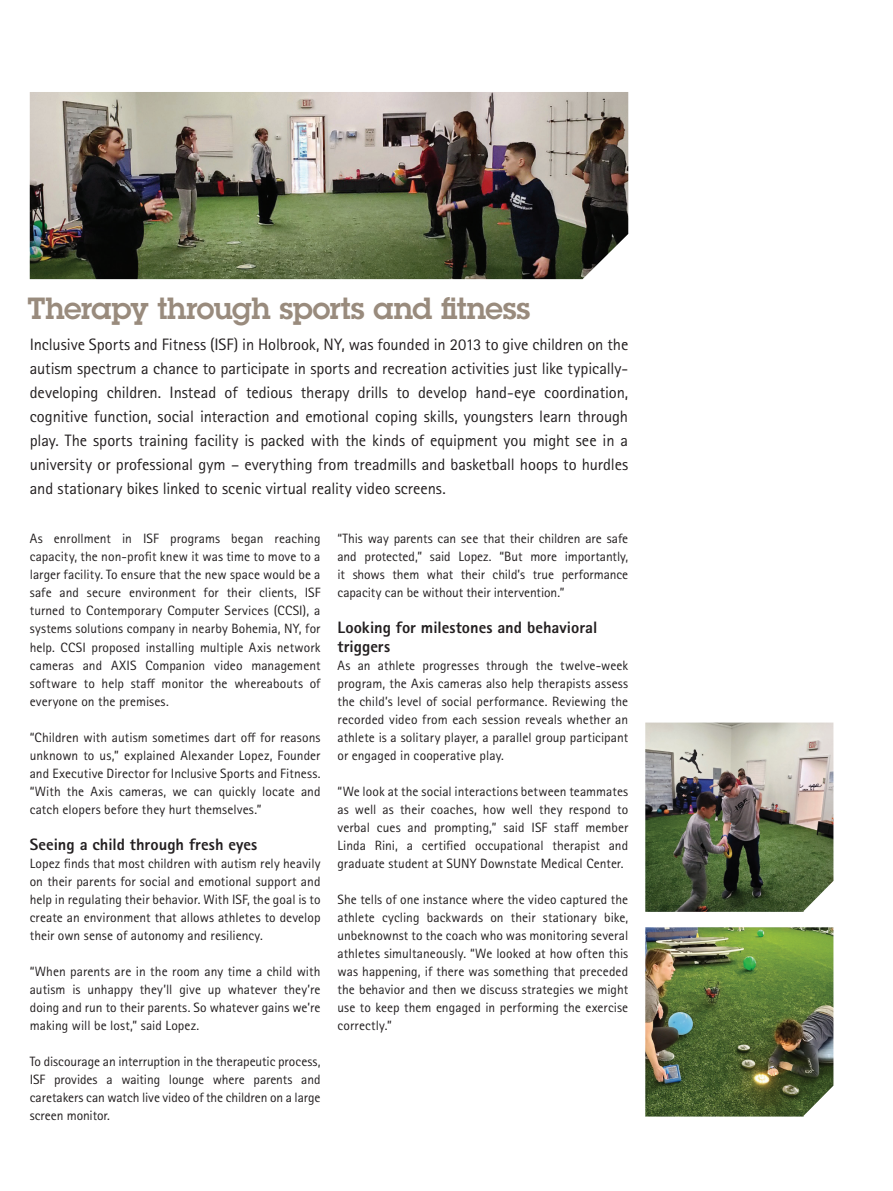
<style>
.page{position:relative;width:893px;height:1191px;background:#fff}
.page>*{position:absolute;margin:0;border:0;box-sizing:border-box;transform-origin:0 0}
.inside_headline{font:600 30px "Lubalin Graph ECG";letter-spacing:-.015em;color:#998b7d}
.inside_text_intro{font:16.5px/24px "Rotis Sans Serif Pro";letter-spacing:-.005em;color:#231f20;text-align:justify}
.text_bodycopy_headli{font:800 16.5px "Rotis Sans Serif Pro";color:#231f20}
.inside_text_bodycopy{font:13.5px/18px "Rotis Sans Serif Pro";letter-spacing:.005em;color:#231f20;text-align:justify}
.text_bodycopy{font:13.5px/18px "Rotis Sans Serif Pro";letter-spacing:.005em;color:#231f20;text-align:justify}
</style>
<div class="page">
<img style="left:30px;top:92px;width:598px;height:187px">
<img style="left:645px;top:927px;width:188px;height:189px">
<img style="left:645px;top:722px;width:188px;height:190px">
<p class="inside_headline" style="left:28px;top:288px;width:504px">Therapy through sports and fitness</p>
<p class="inside_text_intro" style="left:30px;top:332px;width:600px">Inclusive Sports and Fitness (ISF) in Holbrook, NY, was founded in 2013 to give children on the autism spectrum a chance to participate in sports and recreation activities just like typically&shy;developing children. Instead of tedious therapy drills to develop hand-eye coordination, cognitive function, social interaction and emotional coping skills, youngsters learn through play. The sports training facility is packed with the kinds of equipment you might see in a university or professional gym – everything from treadmills and basketball hoops to hurdles and stationary bikes linked to scenic virtual reality video screens.</p>
<p class="inside_text_bodycopy" style="left:30px;top:530px;width:292px">As enrollment in ISF programs began reaching capacity, the non-profit knew it was time to move to a larger facility. To ensure that the new space would be a safe and secure environment for their clients, ISF turned to Contemporary Computer Services (CCSI), a systems solutions company in nearby Bohemia, NY, for help. CCSI proposed installing multiple Axis network cameras and AXIS Companion video management software to help staff monitor the whereabouts of everyone on the premises.</p>
<p class="inside_text_bodycopy" style="left:30px;top:728px;width:292px">“Children with autism sometimes dart off for reasons unknown to us,” explained Alexander Lopez, Founder and Executive Director for Inclusive Sports and Fitness. “With the Axis cameras, we can quickly locate and catch elopers before they hurt themselves.”</p>
<p class="text_bodycopy_headli" style="left:30px;top:833px;width:229px">Seeing a child through fresh eyes</p>
<p class="text_bodycopy" style="left:30px;top:854px;width:292px">Lopez finds that most children with autism rely heavily on their parents for social and emotional support and help in regulating their behavior. With ISF, the goal is to create an environment that allows athletes to develop their own sense of autonomy and resiliency.</p>
<p class="inside_text_bodycopy" style="left:30px;top:962px;width:292px">“When parents are in the room any time a child with autism is unhappy they’ll give up whatever they’re doing and run to their parents. So whatever gains we’re making will be lost,” said Lopez.</p>
<p class="inside_text_bodycopy" style="left:30px;top:1052px;width:292px">To discourage an interruption in the therapeutic process, ISF provides a waiting lounge where parents and caretakers can watch live video of the children on a large screen monitor.</p>
<p class="inside_text_bodycopy" style="left:338px;top:530px;width:292px">“This way parents can see that their children are safe and protected,” said Lopez. “But more importantly, it shows them what their child’s true performance capacity can be without their intervention.”</p>
<p class="text_bodycopy_headli" style="left:338px;top:617px;width:261px">Looking for milestones and behavioral</p>
<p class="text_bodycopy_headli" style="left:338px;top:635px;width:54px">triggers</p>
<p class="inside_text_bodycopy" style="left:338px;top:656px;width:292px">As an athlete progresses through the twelve-week program, the Axis cameras also help therapists assess the child’s level of social performance. Reviewing the recorded video from each session reveals whether an athlete is a solitary player, a parallel group participant or engaged in cooperative play.</p>
<p class="inside_text_bodycopy" style="left:338px;top:782px;width:292px">“We look at the social interactions between teammates as well as their coaches, how well they respond to verbal cues and prompting,” said ISF staff member Linda Rini, a certified occupational therapist and graduate student at SUNY Downstate Medical Center.</p>
<p class="inside_text_bodycopy" style="left:338px;top:890px;width:292px">She tells of one instance where the video captured the athlete cycling backwards on their stationary bike, unbeknownst to the coach who was monitoring several athletes simultaneously. “We looked at how often this was happening, if there was something that preceded the behavior and then we discuss strategies we might use to keep them engaged in performing the exercise correctly.”</p>
</div>
